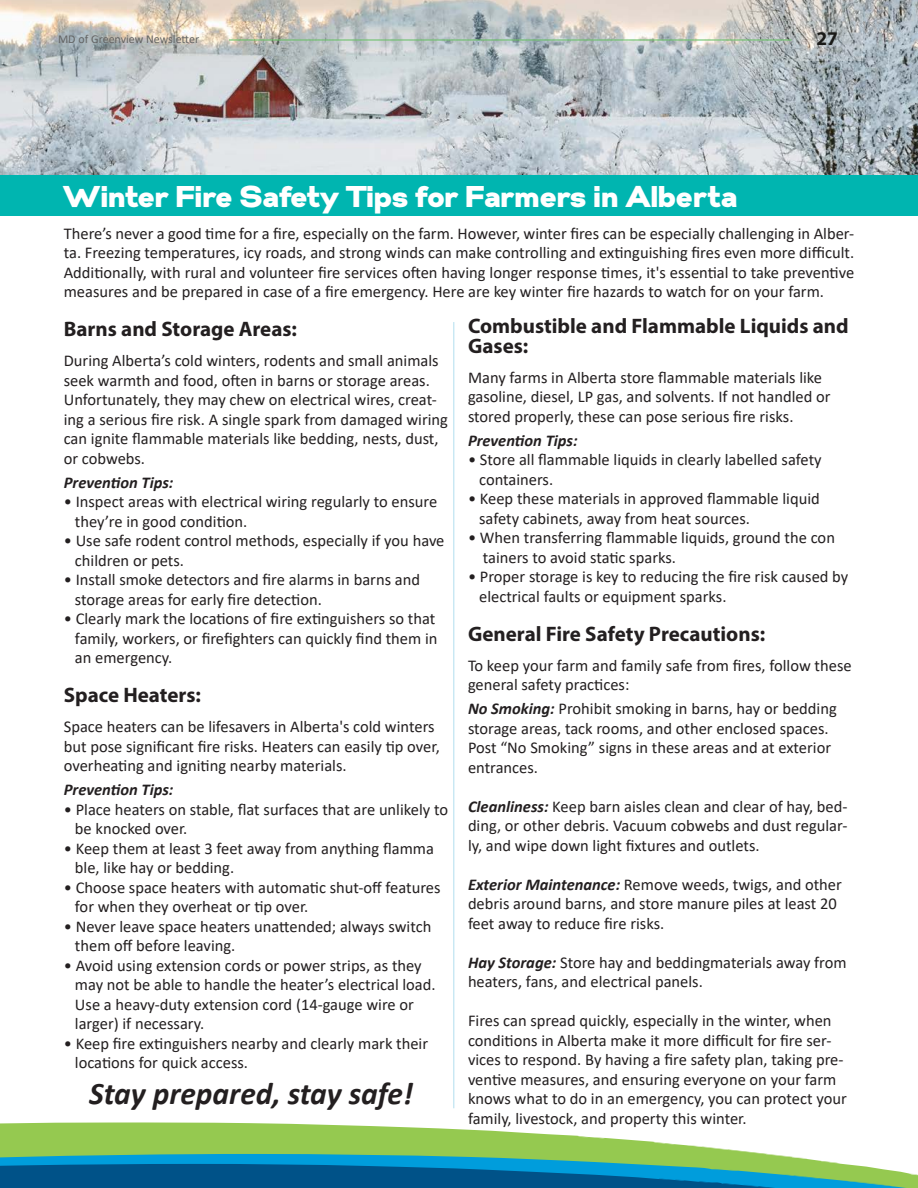
<style>
.page{position:relative;width:918px;height:1188px;background:#fff}
.page>*{position:absolute;margin:0;border:0;box-sizing:border-box;transform-origin:0 0}
.Header_01{font:italic 700 31.5px "Calibri";color:#231f20}
.Header_01-2{font:900 30px "Gabriel Sans";color:#fff}
.Header_01-3{font:700 21px/19.5px "Myriad Pro";color:#231f20}
.t1{font:700 19.5px "Myriad Pro";color:#1a1a18}
.Header_01-4{font:16.5px/19.5px "Calibri";color:#231f20}
.Header_01-5{font:italic 700 16.5px "Calibri";color:#231f20}
.t2{font:12px "Calibri";color:#636464}
.s1{font-weight:700;font-style:italic}
</style>
<div class="page">
<svg style="left:0;top:1122px;width:918px;height:66px"></svg>
<svg style="left:687px;top:1144px;width:121px;height:15px"></svg>
<svg style="left:577px;top:1136px;width:12px;height:2px"></svg>
<svg style="left:653px;top:1142px;width:22px;height:3px"></svg>
<svg style="left:595px;top:1136px;width:10px;height:3px"></svg>
<svg style="left:820px;top:1161px;width:20px;height:3px"></svg>
<svg style="left:909px;top:1173px;width:9px;height:3px"></svg>
<svg style="left:778px;top:1187px;width:26px;height:1px"></svg>
<svg style="left:722px;top:1182px;width:13px;height:4px"></svg>
<svg style="left:658px;top:1178px;width:11px;height:3px"></svg>
<svg style="left:675px;top:1179px;width:10px;height:3px"></svg>
<svg style="left:698px;top:1181px;width:11px;height:3px"></svg>
<svg style="left:742px;top:1184px;width:26px;height:4px"></svg>
<svg style="left:840px;top:1179px;width:57px;height:8px"></svg>
<svg style="left:712px;top:1168px;width:10px;height:3px"></svg>
<svg style="left:728px;top:1169px;width:10px;height:3px"></svg>
<svg style="left:784px;top:1174px;width:36px;height:6px"></svg>
<img style="left:0;top:0;width:918px;height:176px">
<div style="left:0;top:176px;width:918px;height:40px;background:#00b5b0"></div>
<hr style="left:229px;top:39px;width:563px;height:2px;background:#6bc069">
<hr style="left:454px;top:322px;width:1px;height:786px;background:#38abd6">
<svg style="left:794px;top:0;width:68px;height:60px;background:#b3b7b8"></svg>
<p class="t2" style="left:58px;top:31px;width:143px">MD of Greenview Newsletter</p>
<p class="t1" style="left:816px;top:26px;width:23px">27</p>
<p class="Header_01-2" style="left:64px;top:179px;width:676px">Winter Fire Safety Tips for Farmers in Alberta</p>
<p class="Header_01-4" style="left:64px;top:223px;width:792px;text-align:justify">There’s never a good time for a fire, especially on the farm. However, winter fires can be especially challenging in Alber&shy;ta. Freezing temperatures, icy roads, and strong winds can make controlling and extinguishing fires even more difficult.<br>Additionally, with rural and volunteer fire services often having longer response times, it's essential to take preventive measures and be prepared in case of a fire emergency. Here are key winter fire hazards to watch for on your farm.</p>
<p class="Header_01-3" style="left:64px;top:319px;width:235px">Barns and Storage Areas:</p>
<p class="Header_01-4" style="left:64px;top:351px;width:386px">During Alberta’s cold winters, rodents and small animals seek warmth and food, often in barns or storage areas.<br>Unfortunately, they may chew on electrical wires, creat&shy;ing a serious fire risk. A single spark from damaged wiring can ignite flammable materials like bedding, nests, dust, or cobwebs.</p>
<p class="Header_01-5" style="left:64px;top:471px;width:111px">Prevention Tips:</p>
<p class="Header_01-4" style="left:75px;top:492px;width:364px;text-indent:-11px">• Inspect areas with electrical wiring regularly to ensure they’re in good condition.</p>
<p class="Header_01-4" style="left:75px;top:531px;width:371px;text-indent:-11px">• Use safe rodent control methods, especially if you have children or pets.</p>
<p class="Header_01-4" style="left:75px;top:570px;width:347px;text-indent:-11px">• Install smoke detectors and fire alarms in barns and storage areas for early fire detection.</p>
<p class="Header_01-4" style="left:75px;top:609px;width:364px;text-indent:-11px">• Clearly mark the locations of fire extinguishers so that family, workers, or firefighters can quickly find them in an emergency.</p>
<p class="Header_01-3" style="left:64px;top:685px;width:139px">Space Heaters:</p>
<p class="Header_01-4" style="left:64px;top:717px;width:378px">Space heaters can be lifesavers in Alberta's cold winters but pose significant fire risks. Heaters can easily tip over, overheating and igniting nearby materials.</p>
<p class="Header_01-5" style="left:64px;top:778px;width:111px">Prevention Tips:</p>
<p class="Header_01-4" style="left:75px;top:799px;width:375px;text-indent:-11px">• Place heaters on stable, flat surfaces that are unlikely to be knocked over.</p>
<p class="Header_01-4" style="left:75px;top:838px;width:361px;text-indent:-11px">• Keep them at least 3 feet away from anything flamma ble, like hay or bedding.</p>
<p class="Header_01-4" style="left:75px;top:877px;width:367px;text-indent:-11px">• Choose space heaters with automatic shut-off features for when they overheat or tip over.</p>
<p class="Header_01-4" style="left:75px;top:916px;width:358px;text-indent:-11px">• Never leave space heaters unattended; always switch them off before leaving.</p>
<p class="Header_01-4" style="left:75px;top:955px;width:362px;text-indent:-11px">• Avoid using extension cords or power strips, as they may not be able to handle the heater’s electrical load.<br>Use a heavy-duty extension cord (14-gauge wire or larger) if necessary.</p>
<p class="Header_01-4" style="left:75px;top:1033px;width:355px;text-indent:-11px">• Keep fire extinguishers nearby and clearly mark their locations for quick access.</p>
<p class="Header_01-3" style="left:468px;top:316px;width:382px">Combustible and Flammable Liquids and<br>Gases:</p>
<p class="Header_01-4" style="left:468px;top:367px;width:364px">Many farms in Alberta store flammable materials like gasoline, diesel, LP gas, and solvents. If not handled or stored properly, these can pose serious fire risks.</p>
<p class="Header_01-5" style="left:468px;top:429px;width:111px">Prevention Tips:</p>
<p class="Header_01-4" style="left:479px;top:450px;width:344px;text-indent:-11px">• Store all flammable liquids in clearly labelled safety containers.</p>
<p class="Header_01-4" style="left:479px;top:489px;width:342px;text-indent:-11px">• Keep these materials in approved flammable liquid safety cabinets, away from heat sources.</p>
<p class="Header_01-4" style="left:483px;top:528px;width:354px;text-indent:-15px">• When transferring flammable liquids, ground the con tainers to avoid static sparks.</p>
<p class="Header_01-4" style="left:479px;top:567px;width:371px;text-indent:-11px">• Proper storage is key to reducing the fire risk caused by electrical faults or equipment sparks.</p>
<p class="Header_01-3" style="left:468px;top:623px;width:299px">General Fire Safety Precautions:</p>
<p class="Header_01-4" style="left:468px;top:655px;width:385px">To keep your farm and family safe from fires, follow these general safety practices:</p>
<p class="Header_01-4" style="left:468px;top:699px;width:370px"><span class="s1">No Smoking:</span> Prohibit smoking in barns, hay or bedding storage areas, tack rooms, and other enclosed spaces.<br>Post “No Smoking” signs in these areas and at exterior entrances.</p>
<p class="Header_01-4" style="left:468px;top:796px;width:381px;text-align:justify"><span class="s1">Cleanliness:</span> Keep barn aisles clean and clear of hay, bed&shy;ding, or other debris. Vacuum cobwebs and dust regular&shy;ly, and wipe down light fixtures and outlets.</p>
<p class="Header_01-4" style="left:468px;top:874px;width:375px"><span class="s1">Exterior Maintenance:</span> Remove weeds, twigs, and other debris around barns, and store manure piles at least 20 feet away to reduce fire risks.</p>
<p class="Header_01-4" style="left:468px;top:952px;width:380px"><span class="s1">Hay Storage:</span> Store hay and beddingmaterials away from heaters, fans, and electrical panels.</p>
<p class="Header_01-4" style="left:468px;top:1011px;width:380px">Fires can spread quickly, especially in the winter, when conditions in Alberta make it more difficult for fire ser&shy;vices to respond. By having a fire safety plan, taking pre&shy;ventive measures, and ensuring everyone on your farm knows what to do in an emergency, you can protect your family, livestock, and property this winter.</p>
<p class="Header_01" style="left:89px;top:1071px;width:326px">Stay prepared, stay safe!</p>
</div>
